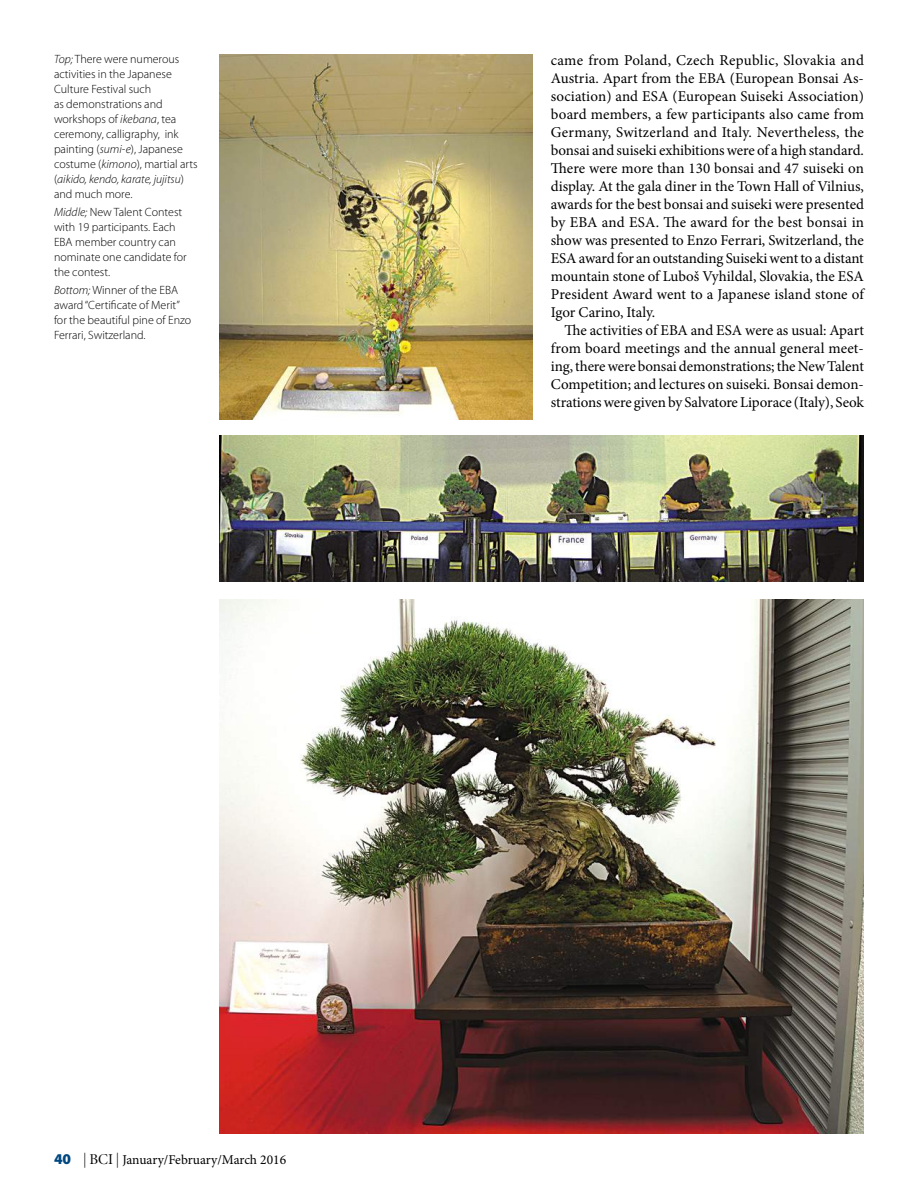
<style>
.page{position:relative;width:918px;height:1188px;background:#fff}
.page>*{position:absolute;margin:0;border:0;box-sizing:border-box;transform-origin:0 0}
.t1{font:15px/18px "Minion Pro";letter-spacing:-.005em;color:#000;text-align:justify}
.t2{font:13.5px "Minion Pro";letter-spacing:-.005em;color:#000}
.t3{font:300 12px/15px "Myriad Pro";color:#000}
.s1{font-style:italic}
.s2{font-family:"Myriad Pro";font-weight:900;font-size:15px;color:#004881}
.s3{font-family:"Myriad Pro";font-weight:300;font-stretch:condensed;font-size:15px}
.s4{font-family:"Minion Display";font-size:15px}
</style>
<div class="page">
<img style="left:220px;top:54px;width:313px;height:365px">
<img style="left:220px;top:436px;width:644px;height:145px">
<img style="left:220px;top:599px;width:643px;height:535px">
<p class="t3" style="left:54px;top:51px;width:145px"><span class="s1">Top;</span> There were numerous activities in the Japanese<br>Culture Festival such<br>as demonstrations and workshops of <span class="s1">ikebana</span>, tea ceremony, calligraphy, ink painting (<span class="s1">sumi-e</span>), Japanese costume (<span class="s1">kimono</span>), martial arts (<span class="s1">aikido, kendo, karate, jujitsu</span>) and much more.</p>
<p class="t3" style="left:54px;top:205px;width:134px"><span class="s1">Middle;</span> New Talent Contest with 19 participants. Each<br>EBA member country can nominate one candidate for the contest.</p>
<p class="t3" style="left:54px;top:283px;width:139px"><span class="s1">Bottom;</span> Winner of the EBA award “Certificate of Merit” for the beautiful pine of Enzo<br>Ferrari, Switzerland.</p>
<p class="t1" style="left:551px;top:51px;width:315px">came from Poland, Czech Republic, Slovakia and Austria. Apart from the EBA (European Bonsai As&shy;sociation) and ESA (European Suiseki Association) board members, a few participants also came from Germany, Switzerland and Italy. Nevertheless, the bonsai and suiseki exhibitions were of a high standard.<br>There were more than 130 bonsai and 47 suiseki on display. At the gala diner in the Town Hall of Vilnius, awards for the best bonsai and suiseki were presented by EBA and ESA. The award for the best bonsai in show was presented to Enzo Ferrari, Switzerland, the ESA award for an outstanding Suiseki went to a distant mountain stone of Luboš Vyhildal, Slovakia, the ESA President Award went to a Japanese island stone of Igor Carino, Italy.</p>
<p class="t1" style="left:551px;top:321px;width:315px;text-indent:14px">The activities of EBA and ESA were as usual: Apart from board meetings and the annual general meet&shy;ing, there were bonsai demonstrations; the New Talent Competition; and lectures on suiseki. Bonsai demon&shy;strations were given by Salvatore Liporace (Italy), Seok</p>
<p class="t2" style="left:54px;top:1151px;width:234px"><span class="s2">40</span> <span class="s3">|</span> <span class="s4">BCI</span> <span class="s3">|</span> January/February/March 2016</p>
</div>
